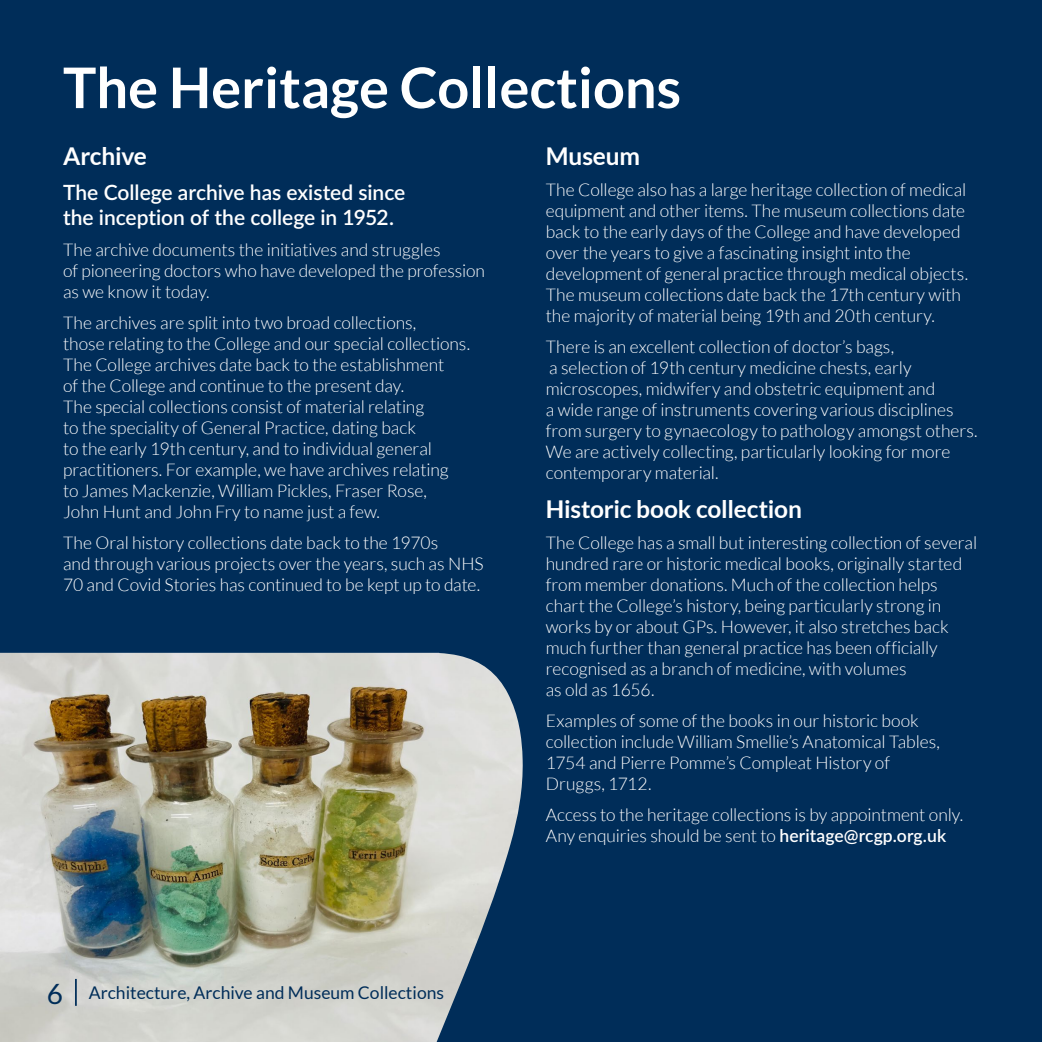
<style>
.page{position:relative;width:1042px;height:1042px;background:#002d59}
.page>*{position:absolute;margin:0;border:0;box-sizing:border-box;transform-origin:0 0}
.t1{font:700 56px "Lato";color:#fff}
.t2{font:700 24.5px "Lato";letter-spacing:-.01em;color:#fff}
.t3{font:600 21px/25.2px "Lato";letter-spacing:-.005em;color:#fff}
.t4{font:300 17.5px/21px "Lato";letter-spacing:-.005em;color:#fff}
.t5{font:17.5px "Lato";color:#002d59}
.s1{font-size:28px}
.s2{font-weight:600}
</style>
<div class="page">
<img style="left:0;top:653px;width:523px;height:389px">
<hr style="left:75px;top:979px;width:2px;height:27px;background:#002d59">
<h1 class="t1" style="left:63px;top:56px;width:619px">The Heritage Collections</h1>
<h2 class="t2" style="left:63px;top:142px;width:85px">Archive</h2>
<h3 class="t3" style="left:63px;top:179px;width:344px">The College archive has existed since the inception of the college in 1952.</h3>
<p class="t4" style="left:63px;top:239px;width:423px">The archive documents the initiatives and struggles<br>of pioneering doctors who have developed the profession as we know it today.</p>
<p class="t4" style="left:63px;top:312px;width:409px">The archives are split into two broad collections,<br>those relating to the College and our special collections.<br>The College archives date back to the establishment<br>of the College and continue to the present day.<br>The special collections consist of material relating<br>to the speciality of General Practice, dating back<br>to the early 19th century, and to individual general practitioners. For example, we have archives relating<br>to James Mackenzie, William Pickles, Fraser Rose,<br>John Hunt and John Fry to name just a few.</p>
<p class="t4" style="left:63px;top:532px;width:422px">The Oral history collections date back to the 1970s<br>and through various projects over the years, such as NHS<br>70 and Covid Stories has continued to be kept up to date.</p>
<p class="t5" style="left:47px;top:983px;width:399px"><span class="s1">6</span> Architecture, Archive and Museum Collections</p>
<h2 class="t2" style="left:546px;top:142px;width:96px">Museum</h2>
<p class="t4" style="left:546px;top:179px;width:424px">The College also has a large heritage collection of medical equipment and other items. The museum collections date back to the early days of the College and have developed over the years to give a fascinating insight into the development of general practice through medical objects.<br>The museum collections date back the 17th century with the majority of material being 19th and 20th century.</p>
<p class="t4" style="left:546px;top:336px;width:433px">There is an excellent collection of doctor’s bags,<br>a selection of 19th century medicine chests, early microscopes, midwifery and obstetric equipment and<br>a wide range of instruments covering various disciplines from surgery to gynaecology to pathology amongst others.<br>We are actively collecting, particularly looking for more contemporary material.</p>
<h2 class="t2" style="left:546px;top:495px;width:258px">Historic book collection</h2>
<p class="t4" style="left:546px;top:532px;width:433px">The College has a small but interesting collection of several hundred rare or historic medical books, originally started from member donations. Much of the collection helps chart the College’s history, being particularly strong in works by or about GPs. However, it also stretches back much further than general practice has been officially recognised as a branch of medicine, with volumes<br>as old as 1656.</p>
<p class="t4" style="left:546px;top:710px;width:396px">Examples of some of the books in our historic book collection include William Smellie’s Anatomical Tables, 1754 and Pierre Pomme’s Compleat History of Druggs, 1712.</p>
<p class="t4" style="left:546px;top:804px;width:419px">Access to the heritage collections is by appointment only.<br>Any enquiries should be sent to <span class="s2">heritage@rcgp.org.uk</span></p>
</div>
